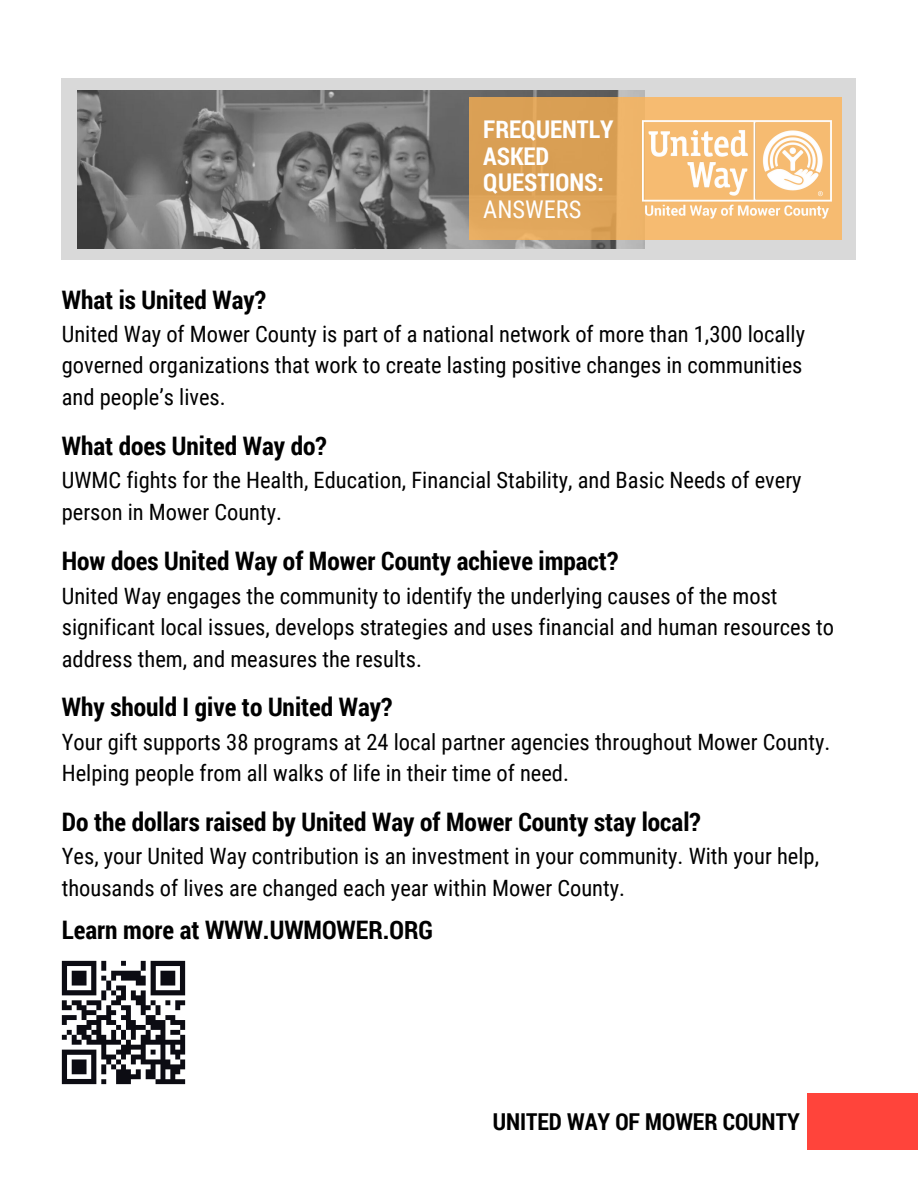
<style>
.page{position:relative;width:918px;height:1188px;background:#fff}
.page>*{position:absolute;margin:0;border:0;box-sizing:border-box;transform-origin:0 0}
.t1{font:700 25.5px "Roboto Condensed";color:#000}
.t2{font:700 24.45px/26.4px "Roboto Condensed";color:#fff}
.t3{font:24.45px "Roboto Condensed";color:#fff}
.t4{font:700 23.25px "Roboto Condensed";color:#000}
.t5{font:22.5px/31.5px "Roboto Condensed";color:#000}
</style>
<div class="page">
<div style="left:62px;top:78px;width:794px;height:181px;background:#d9d9d9"></div>
<img style="left:78px;top:91px;width:567px;height:157px">
<svg style="left:469px;top:97px;width:372px;height:143px;background:#e5ab60"></svg>
<img style="left:643px;top:121px;width:189px;height:97px">
<div style="left:807px;top:1093px;width:111px;height:56px;background:#ff443b"></div>
<img style="left:61px;top:960px;width:125px;height:125px">
<p class="t2" style="left:483px;top:116px;width:132px">FREQUENTLY<br>ASKED<br>QUESTIONS:</p>
<p class="t3" style="left:483px;top:195px;width:100px">ANSWERS</p>
<p class="t1" style="left:62px;top:282px;width:206px">What is United Way?</p>
<p class="t5" style="left:62px;top:318px;width:745px;text-align:justify">United Way of Mower County is part of a national network of more than 1,300 locally governed organizations that work to create lasting positive changes in communities and people’s lives.</p>
<p class="t1" style="left:62px;top:429px;width:266px">What does United Way do?</p>
<p class="t5" style="left:62px;top:465px;width:741px">UWMC fights for the Health, Education, Financial Stability, and Basic Needs of every person in Mower County.</p>
<p class="t1" style="left:62px;top:544px;width:558px">How does United Way of Mower County achieve impact?</p>
<p class="t5" style="left:62px;top:580px;width:774px">United Way engages the community to identify the underlying causes of the most significant local issues, develops strategies and uses financial and human resources to address them, and measures the results.</p>
<p class="t1" style="left:62px;top:690px;width:332px">Why should I give to United Way?</p>
<p class="t5" style="left:62px;top:726px;width:770px">Your gift supports 38 programs at 24 local partner agencies throughout Mower County.<br>Helping people from all walks of life in their time of need.</p>
<p class="t1" style="left:62px;top:805px;width:640px">Do the dollars raised by United Way of Mower County stay local?</p>
<p class="t5" style="left:62px;top:841px;width:759px">Yes, your United Way contribution is an investment in your community. With your help, thousands of lives are changed each year within Mower County.</p>
<p class="t1" style="left:62px;top:913px;width:373px">Learn more at WWW.UWMOWER.ORG</p>
<p class="t4" style="left:493px;top:1106px;width:309px">UNITED WAY OF MOWER COUNTY</p>
</div>
